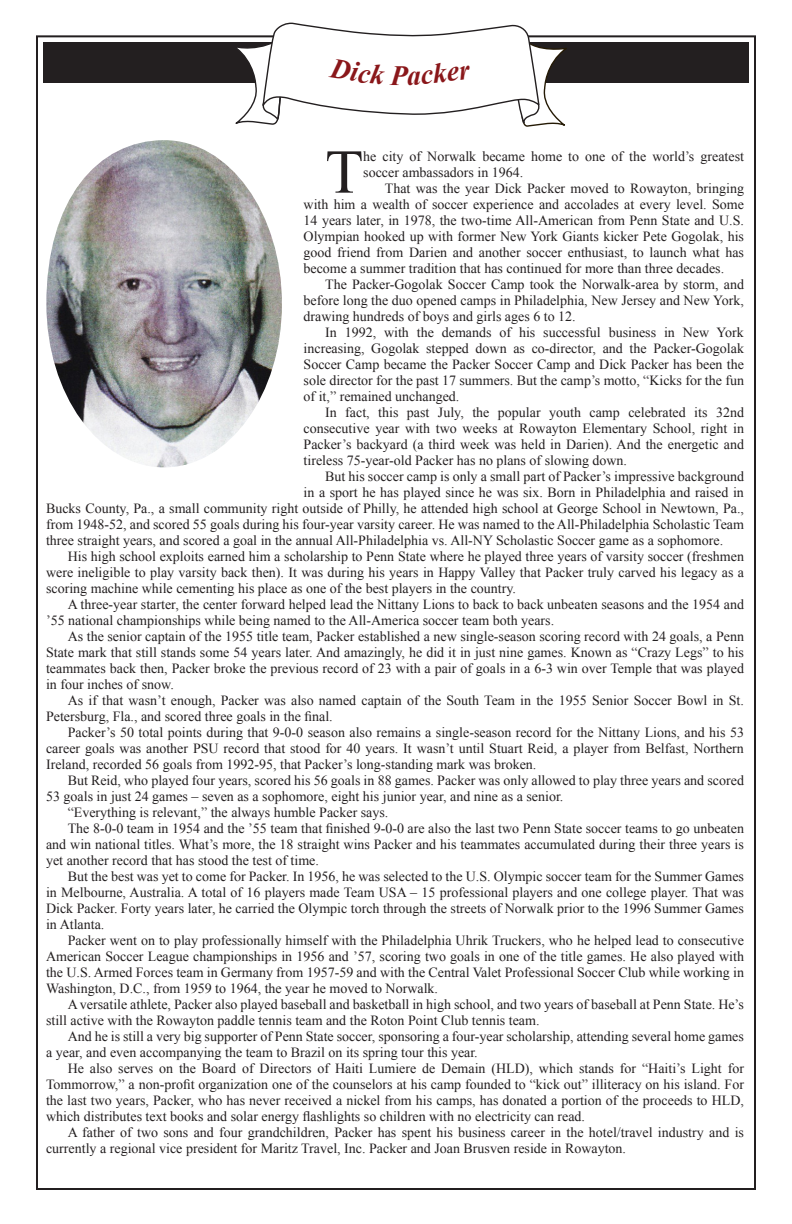
<style>
.page{position:relative;width:792px;height:1224px;background:#fff}
.page>*{position:absolute;margin:0;border:0;box-sizing:border-box;transform-origin:0 0}
.text_-_drop_cap{font:62.4px "Times New Roman";color:#231f20}
.t1{font:italic 700 28px "Times New Roman";color:#8a171a}
.text_-_indent{font:14px/16px "Times New Roman";color:#231f20;text-align:justify}
.text_-_drop_cap-2{font:14px/16px "Times New Roman";color:#231f20}
</style>
<div class="page">
<div style="left:43px;top:42px;width:706px;height:41px;background:#231f20"></div>
<img style="left:46px;top:140px;width:236px;height:327px">
<svg style="left:232px;top:22px;width:335px;height:105px"></svg>
<h2 class="t1" style="left:390px;top:56px;width:19px">P</h2>
<p class="text_-_drop_cap" style="left:325px;top:128px;width:40px">T</p>
<p class="text_-_drop_cap-2" style="left:363px;top:148px;width:382px">he city of Norwalk became home to one of the world’s greatest soccer ambassadors in 1964.</p>
<p class="text_-_indent" style="left:304px;top:180px;width:442px;text-indent:81px">That was the year Dick Packer moved to Rowayton, bringing with him a wealth of soccer experience and accolades at every level. Some 14 years later, in 1978, the two-time All-American from Penn State and U.S.<br>Olympian hooked up with former New York Giants kicker Pete Gogolak, his good friend from Darien and another soccer enthusiast, to launch what has become a summer tradition that has continued for more than three decades.</p>
<p class="text_-_indent" style="left:304px;top:276px;width:442px;text-indent:22px">The Packer-Gogolak Soccer Camp took the Norwalk-area by storm, and before long the duo opened camps in Philadelphia, New Jersey and New York, drawing hundreds of boys and girls ages 6 to 12.</p>
<p class="text_-_indent" style="left:304px;top:324px;width:442px;text-indent:22px">In 1992, with the demands of his successful business in New York increasing, Gogolak stepped down as co-director, and the Packer-Gogolak Soccer Camp became the Packer Soccer Camp and Dick Packer has been the sole director for the past 17 summers. But the camp’s motto, “Kicks for the fun of it,” remained unchanged.</p>
<p class="text_-_indent" style="left:304px;top:404px;width:442px;text-indent:22px">In fact, this past July, the popular youth camp celebrated its 32nd consecutive year with two weeks at Rowayton Elementary School, right in Packer’s backyard (a third week was held in Darien). And the energetic and tireless 75-year-old Packer has no plans of slowing down.</p>
<p class="text_-_indent" style="left:325px;top:468px;width:420px">But his soccer camp is only a small part of Packer’s impressive background</p>
<p class="text_-_indent" style="left:304px;top:484px;width:442px">in a sport he has played since he was six. Born in Philadelphia and raised in</p>
<p class="text_-_indent" style="left:46px;top:500px;width:699px">Bucks County, Pa., a small community right outside of Philly, he attended high school at George School in Newtown, Pa.,</p>
<p class="text_-_indent" style="left:46px;top:516px;width:699px">from 1948-52, and scored 55 goals during his four-year varsity career. He was named to the All-Philadelphia Scholastic Team</p>
<p class="text_-_indent" style="left:46px;top:532px;width:679px">three straight years, and scored a goal in the annual All-Philadelphia vs. All-NY Scholastic Soccer game as a sophomore.</p>
<p class="text_-_indent" style="left:46px;top:548px;width:699px;text-indent:22px">His high school exploits earned him a scholarship to Penn State where he played three years of varsity soccer (freshmen were ineligible to play varsity back then). It was during his years in Happy Valley that Packer truly carved his legacy as a scoring machine while cementing his place as one of the best players in the country.</p>
<p class="text_-_indent" style="left:46px;top:596px;width:699px;text-indent:22px">A three-year starter, the center forward helped lead the Nittany Lions to back to back unbeaten seasons and the 1954 and ’55 national championships while being named to the All-America soccer team both years.</p>
<p class="text_-_indent" style="left:46px;top:628px;width:699px;text-indent:22px">As the senior captain of the 1955 title team, Packer established a new single-season scoring record with 24 goals, a Penn State mark that still stands some 54 years later. And amazingly, he did it in just nine games. Known as “Crazy Legs” to his teammates back then, Packer broke the previous record of 23 with a pair of goals in a 6-3 win over Temple that was played in four inches of snow.</p>
<p class="text_-_indent" style="left:46px;top:692px;width:699px;text-indent:22px">As if that wasn’t enough, Packer was also named captain of the South Team in the 1955 Senior Soccer Bowl in St.<br>Petersburg, Fla., and scored three goals in the final.</p>
<p class="text_-_indent" style="left:46px;top:724px;width:699px;text-indent:22px">Packer’s 50 total points during that 9-0-0 season also remains a single-season record for the Nittany Lions, and his 53 career goals was another PSU record that stood for 40 years. It wasn’t until Stuart Reid, a player from Belfast, Northern Ireland, recorded 56 goals from 1992-95, that Packer’s long-standing mark was broken.</p>
<p class="text_-_indent" style="left:46px;top:772px;width:699px;text-indent:22px">But Reid, who played four years, scored his 56 goals in 88 games. Packer was only allowed to play three years and scored<br>53 goals in just 24 games – seven as a sophomore, eight his junior year, and nine as a senior.</p>
<p class="text_-_indent" style="left:68px;top:804px;width:322px">“Everything is relevant,” the always humble Packer says.</p>
<p class="text_-_indent" style="left:46px;top:820px;width:699px;text-indent:22px">The 8-0-0 team in 1954 and the ’55 team that finished 9-0-0 are also the last two Penn State soccer teams to go unbeaten and win national titles. What’s more, the 18 straight wins Packer and his teammates accumulated during their three years is yet another record that has stood the test of time.</p>
<p class="text_-_indent" style="left:46px;top:868px;width:699px;text-indent:22px">But the best was yet to come for Packer. In 1956, he was selected to the U.S. Olympic soccer team for the Summer Games in Melbourne, Australia. A total of 16 players made Team USA – 15 professional players and one college player. That was Dick Packer. Forty years later, he carried the Olympic torch through the streets of Norwalk prior to the 1996 Summer Games in Atlanta.</p>
<p class="text_-_indent" style="left:46px;top:932px;width:699px;text-indent:22px">Packer went on to play professionally himself with the Philadelphia Uhrik Truckers, who he helped lead to consecutive American Soccer League championships in 1956 and ’57, scoring two goals in one of the title games. He also played with the U.S. Armed Forces team in Germany from 1957-59 and with the Central Valet Professional Soccer Club while working in Washington, D.C., from 1959 to 1964, the year he moved to Norwalk.</p>
<p class="text_-_indent" style="left:46px;top:996px;width:699px;text-indent:22px">A versatile athlete, Packer also played baseball and basketball in high school, and two years of baseball at Penn State. He’s still active with the Rowayton paddle tennis team and the Roton Point Club tennis team.</p>
<p class="text_-_indent" style="left:46px;top:1028px;width:699px;text-indent:22px">And he is still a very big supporter of Penn State soccer, sponsoring a four-year scholarship, attending several home games a year, and even accompanying the team to Brazil on its spring tour this year.</p>
<p class="text_-_indent" style="left:46px;top:1060px;width:699px;text-indent:22px">He also serves on the Board of Directors of Haiti Lumiere de Demain (HLD), which stands for “Haiti’s Light for Tommorrow,” a non-profit organization one of the counselors at his camp founded to “kick out” illiteracy on his island. For the last two years, Packer, who has never received a nickel from his camps, has donated a portion of the proceeds to HLD, which distributes text books and solar energy flashlights so children with no electricity can read.</p>
<p class="text_-_indent" style="left:46px;top:1124px;width:699px;text-indent:22px">A father of two sons and four grandchildren, Packer has spent his business career in the hotel/travel industry and is currently a regional vice president for Maritz Travel, Inc. Packer and Joan Brusven reside in Rowayton.</p>
</div>
